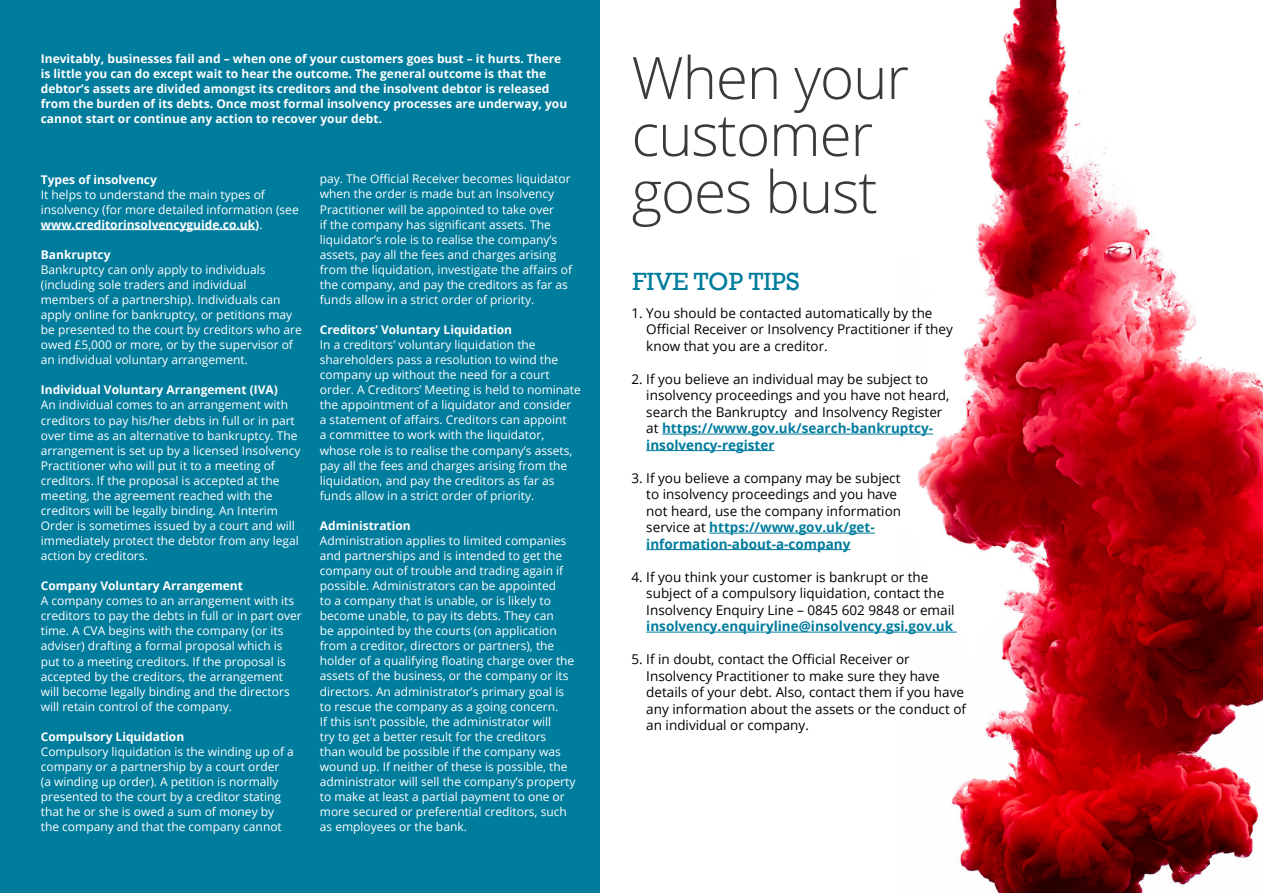
<style>
.page{position:relative;width:1263px;height:893px;background:#fff}
.page>*{position:absolute;margin:0;border:0;box-sizing:border-box;transform-origin:0 0}
.t1{font:300 58.5px/57px "Open Sans";letter-spacing:-.02em;color:#3a3a39}
.t2{font:25.65px "Rockwell";color:#007c9d}
.t3{font:13.5px/16.5px "Open Sans";color:#000}
.t4{font:700 13.5px "Open Sans";color:#007c9d}
.t5{font:12px/15px "Open Sans";color:#fff}
.t6{font:700 12px/15px "Open Sans";color:#fff}
.s1{font-weight:700}
.s2{font-weight:700;color:#007c9d}
</style>
<div class="page">
<img style="left:897px;top:0;width:366px;height:893px">
<hr style="left:662px;top:434px;width:271px;height:1px;background:#007c9d">
<hr style="left:646px;top:450px;width:128px;height:1px;background:#007c9d">
<hr style="left:709px;top:533px;width:166px;height:1px;background:#007c9d">
<hr style="left:646px;top:549px;width:204px;height:1px;background:#007c9d">
<hr style="left:646px;top:632px;width:311px;height:1px;background:#007c9d">
<div style="left:0;top:0;width:600px;height:893px;background:#007c9d"></div>
<hr style="left:41px;top:229px;width:214px;height:1px;background:#fff">
<p class="t6" style="left:41px;top:51px;width:528px">Inevitably, businesses fail and – when one of your customers goes bust – it hurts. There is little you can do except wait to hear the outcome. The general outcome is that the debtor’s assets are divided amongst its creditors and the insolvent debtor is released from the burden of its debts. Once most formal insolvency processes are underway, you cannot start or continue any action to recover your debt.</p>
<p class="t6" style="left:41px;top:171px;width:118px">Types of insolvency</p>
<p class="t5" style="left:41px;top:186px;width:259px">It helps to understand the main types of insolvency (for more detailed information (see <span class="s1">www.creditorinsolvencyguide.co.uk)</span>.</p>
<p class="t6" style="left:41px;top:247px;width:71px">Bankruptcy</p>
<p class="t5" style="left:41px;top:262px;width:262px">Bankruptcy can only apply to individuals (including sole traders and individual members of a partnership). Individuals can apply online for bankruptcy, or petitions may be presented to the court by creditors who are owed £5,000 or more, or by the supervisor of an individual voluntary arrangement.</p>
<p class="t6" style="left:41px;top:382px;width:239px">Individual Voluntary Arrangement (IVA)</p>
<p class="t5" style="left:41px;top:397px;width:261px">An individual comes to an arrangement with creditors to pay his/her debts in full or in part over time as an alternative to bankruptcy. The arrangement is set up by a licensed Insolvency Practitioner who will put it to a meeting of creditors. If the proposal is accepted at the meeting, the agreement reached with the creditors will be legally binding. An Interim Order is sometimes issued by a court and will immediately protect the debtor from any legal action by creditors.</p>
<p class="t6" style="left:41px;top:578px;width:204px">Company Voluntary Arrangement</p>
<p class="t5" style="left:41px;top:593px;width:262px">A company comes to an arrangement with its creditors to pay the debts in full or in part over time. A CVA begins with the company (or its adviser) drafting a formal proposal which is put to a meeting creditors. If the proposal is accepted by the creditors, the arrangement will become legally binding and the directors will retain control of the company.</p>
<p class="t6" style="left:41px;top:729px;width:145px">Compulsory Liquidation</p>
<p class="t5" style="left:41px;top:744px;width:255px">Compulsory liquidation is the winding up of a company or a partnership by a court order<br>(a winding up order). A petition is normally presented to the court by a creditor stating that he or she is owed a sum of money by the company and that the company cannot</p>
<p class="t5" style="left:320px;top:171px;width:254px">pay. The Official Receiver becomes liquidator when the order is made but an Insolvency Practitioner will be appointed to take over<br>if the company has significant assets. The liquidator’s role is to realise the company’s assets, pay all the fees and charges arising from the liquidation, investigate the affairs of the company, and pay the creditors as far as funds allow in a strict order of priority.</p>
<p class="t6" style="left:320px;top:322px;width:194px">Creditors’ Voluntary Liquidation</p>
<p class="t5" style="left:320px;top:337px;width:263px">In a creditors’ voluntary liquidation the shareholders pass a resolution to wind the company up without the need for a court order. A Creditors’ Meeting is held to nominate the appointment of a liquidator and consider a statement of affairs. Creditors can appoint<br>a committee to work with the liquidator, whose role is to realise the company’s assets, pay all the fees and charges arising from the liquidation, and pay the creditors as far as funds allow in a strict order of priority.</p>
<p class="t6" style="left:320px;top:518px;width:92px">Administration</p>
<p class="t5" style="left:320px;top:533px;width:257px">Administration applies to limited companies and partnerships and is intended to get the company out of trouble and trading again if possible. Administrators can be appointed<br>to a company that is unable, or is likely to become unable, to pay its debts. They can<br>be appointed by the courts (on application from a creditor, directors or partners), the holder of a qualifying floating charge over the assets of the business, or the company or its directors. An administrator’s primary goal is to rescue the company as a going concern.<br>If this isn’t possible, the administrator will<br>try to get a better result for the creditors<br>than would be possible if the company was wound up. If neither of these is possible, the administrator will sell the company’s property to make at least a partial payment to one or more secured or preferential creditors, such as employees or the bank.</p>
<h1 class="t1" style="left:631px;top:48px;width:279px">When your customer goes bust</h1>
<h2 class="t2" style="left:632px;top:266px;width:169px">FIVE TOP TIPS</h2>
<p class="t3" style="left:646px;top:304px;width:308px;text-indent:-15px">1. You should be contacted automatically by the<br>Official Receiver or Insolvency Practitioner if they know that you are a creditor.</p>
<p class="t3" style="left:646px;top:370px;width:305px;text-indent:-15px">2. If you believe an individual may be subject to insolvency proceedings and you have not heard, search the Bankruptcy and Insolvency Register at <span class="s2">https://www.gov.uk/search-bankruptcy&shy;insolvency-register</span></p>
<p class="t3" style="left:646px;top:469px;width:256px;text-indent:-15px">3. If you believe a company may be subject to insolvency proceedings and you have not heard, use the company information service at <span class="s2">https://www.gov.uk/get&shy;information-about-a-company</span></p>
<p class="t3" style="left:646px;top:568px;width:310px;text-indent:-15px">4. If you think your customer is bankrupt or the subject of a compulsory liquidation, contact the<br>Insolvency Enquiry Line – 0845 602 9848 or email</p>
<p class="t4" style="left:646px;top:617px;width:308px">insolvency.enquiryline@insolvency.gsi.gov.uk</p>
<p class="t3" style="left:646px;top:650px;width:321px;text-indent:-15px">5. If in doubt, contact the Official Receiver or Insolvency Practitioner to make sure they have details of your debt. Also, contact them if you have any information about the assets or the conduct of an individual or company.</p>
</div>
